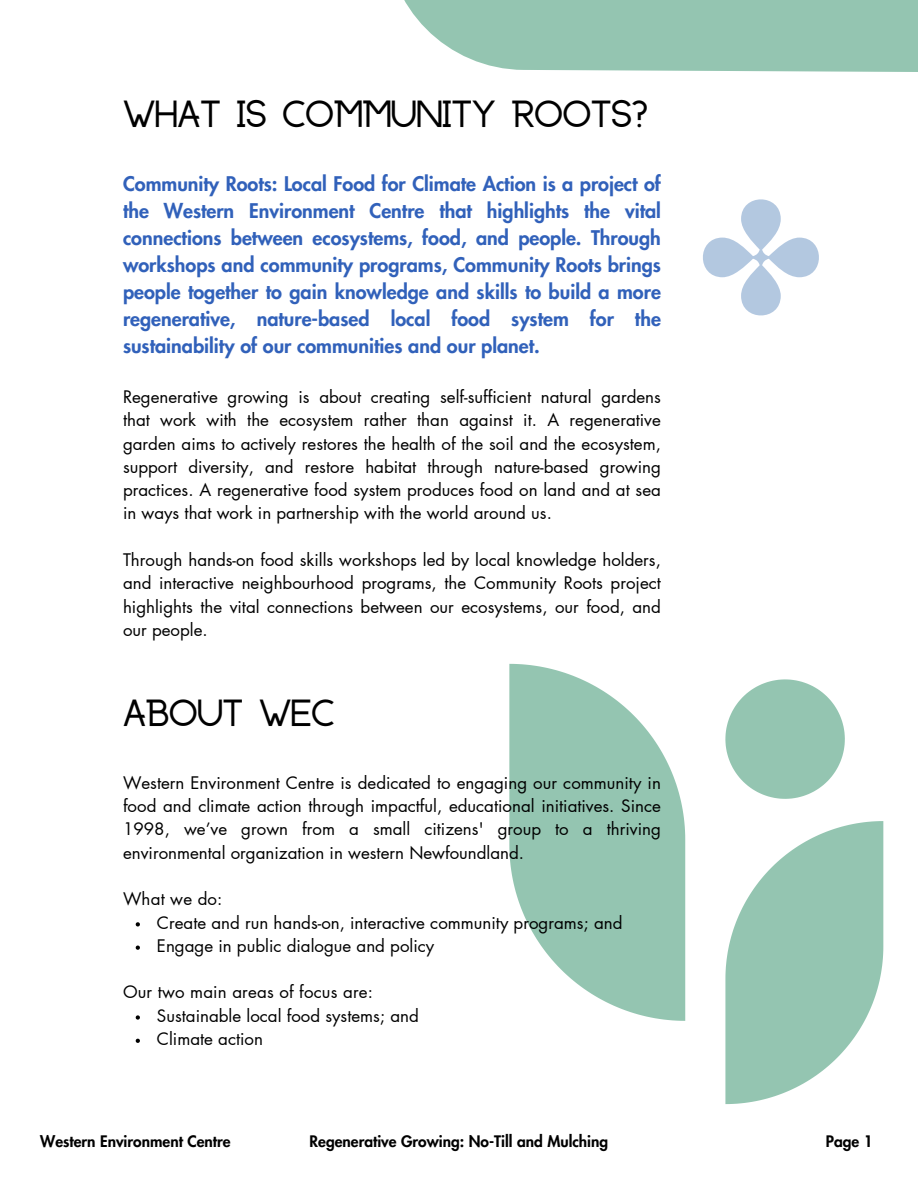
<style>
.page{position:relative;width:918px;height:1188px;background:#fff}
.page>*{position:absolute;margin:0;border:0;box-sizing:border-box;transform-origin:0 0}
.t1{font:700 30.3px "Anchorage";color:#000}
.t2{font:800 19.8px/27px "Futura LT Pro";color:#3161ba;text-align:justify}
.t3{font:16.95px/23.2px "Futura LT Pro";color:#000;text-align:justify}
.t4{font:800 15.45px "Futura LT Pro";color:#000}
</style>
<div class="page">
<svg style="left:725px;top:821px;width:158px;height:283px;fill:#94c5b1"></svg>
<svg style="left:509px;top:664px;width:176px;height:357px;fill:#94c5b1"></svg>
<svg style="left:725px;top:679px;width:120px;height:120px"></svg>
<svg style="left:136px;top:922px;width:4px;height:4px"></svg>
<svg style="left:136px;top:946px;width:4px;height:4px"></svg>
<svg style="left:136px;top:1015px;width:4px;height:5px"></svg>
<svg style="left:136px;top:1039px;width:4px;height:4px"></svg>
<svg style="left:703px;top:199px;width:116px;height:117px"></svg>
<svg style="left:404px;top:0;width:514px;height:72px"></svg>
<h1 class="t1" style="left:123px;top:101px;width:526px">WHAT IS COMMUNITY ROOTS?</h1>
<p class="t2" style="left:123px;top:171px;width:539px">Community Roots: Local Food for Climate Action is a project of the Western Environment Centre that highlights the vital connections between ecosystems, food, and people. Through workshops and community programs, Community Roots brings people together to gain knowledge and skills to build a more regenerative, nature-based local food system for the sustainability of our communities and our planet.</p>
<p class="t3" style="left:123px;top:386px;width:539px">Regenerative growing is about creating self-sufficient natural gardens that work with the ecosystem rather than against it. A regenerative garden aims to actively restores the health of the soil and the ecosystem, support diversity, and restore habitat through nature-based growing practices. A regenerative food system produces food on land and at sea in ways that work in partnership with the world around us.</p>
<p class="t3" style="left:123px;top:549px;width:539px">Through hands-on food skills workshops led by local knowledge holders, and interactive neighbourhood programs, the Community Roots project highlights the vital connections between our ecosystems, our food, and our people.</p>
<p class="t1" style="left:123px;top:700px;width:213px">ABOUT WEC</p>
<p class="t3" style="left:123px;top:772px;width:539px">Western Environment Centre is dedicated to engaging our community in food and climate action through impactful, educational initiatives. Since 1998, we’ve grown from a small citizens' group to a thriving environmental organization in western Newfoundland.</p>
<h1 class="t3" style="left:123px;top:888px;width:101px">What we do:</h1>
<h2 class="t3" style="left:157px;top:911px;width:467px">Create and run hands-on, interactive community programs; and</h2>
<p class="t3" style="left:157px;top:935px;width:279px">Engage in public dialogue and policy</p>
<p class="t3" style="left:123px;top:981px;width:252px">Our two main areas of focus are:</p>
<p class="t3" style="left:157px;top:1005px;width:263px">Sustainable local food systems; and</p>
<p class="t3" style="left:157px;top:1028px;width:108px">Climate action</p>
<p class="t4" style="left:40px;top:1134px;width:192px">Western Environment Centre</p>
<p class="t4" style="left:310px;top:1134px;width:300px">Regenerative Growing: No-Till and Mulching</p>
<p class="t4" style="left:826px;top:1134px;width:48px">Page 1</p>
</div>
